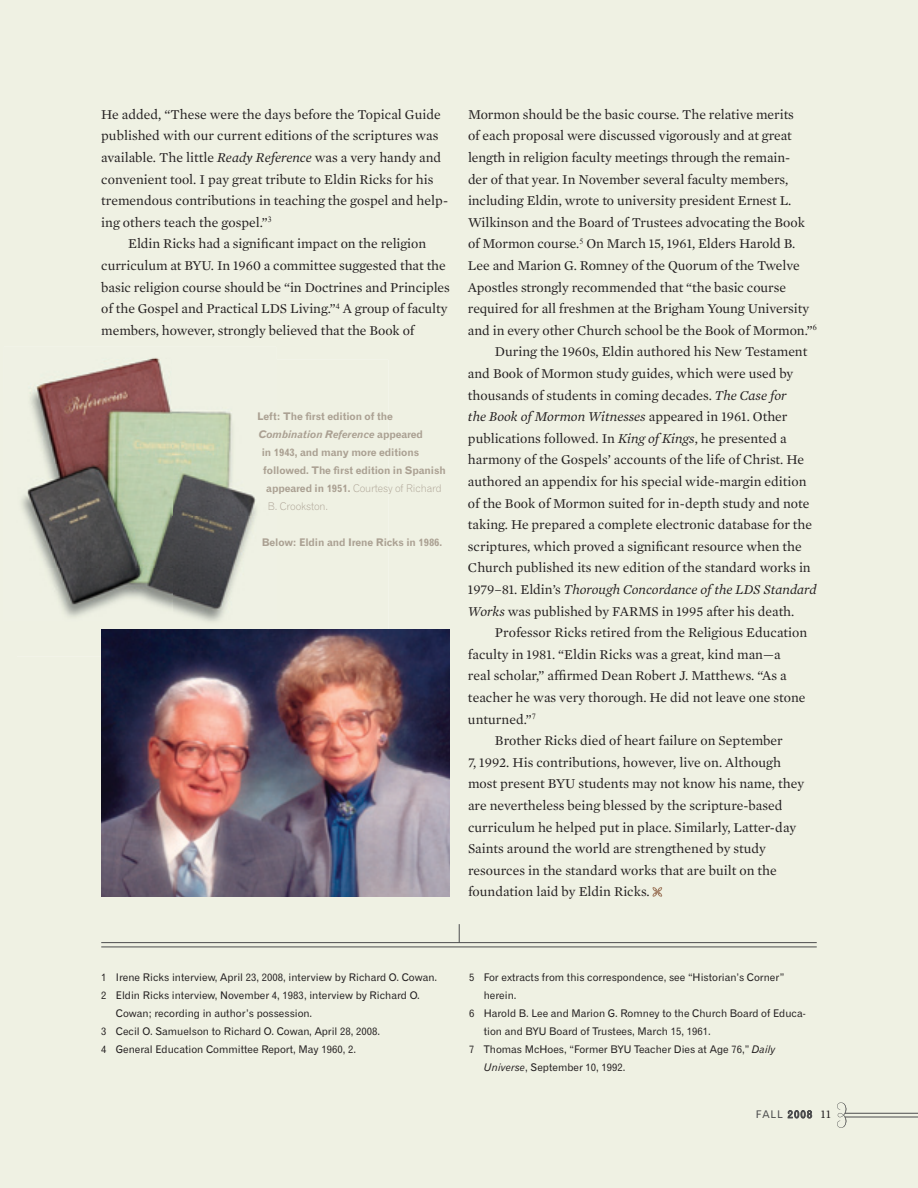
<style>
.page{position:relative;width:918px;height:1188px;background:#eff1e3}
.page>*{position:absolute;margin:0;border:0;box-sizing:border-box;transform-origin:0 0}
.t1{font:13.8px "Mercury Text G1";color:#231f20}
.t2{font:italic 13.8px "Mercury Text G1";color:#231f20}
.t3{font:10.5px "Gothic 720 BT Roman B";color:#231f20}
.t4{font:10.5px/18px "Gothic 720 BT Bold B";letter-spacing:-.01em;color:#aba193}
.t5{font:10.5px/18px "Gothic 720 BT Light B";letter-spacing:-.01em;color:#aba193}
.t6{font:10.5px "Gothic 720 BT Bold Italic B";letter-spacing:-.01em;color:#aba193}
.t7{font:10.5px "Gothic 720 BT Roman B";letter-spacing:.1em;color:#4b4c4d}
.s1{font-style:italic}
.s2{font-family:"Gothic 720 BT Bold B"}
.s3{font-style:normal}
.s4{font-family:"Gothic 720 BT Italic B"}
.s5{font-family:"Mercury Text G1";font-size:12px;color:#231f20}
</style>
<div class="page">
<svg style="left:788px;top:1110px;width:24px;height:8px"></svg>
<hr style="left:845px;top:1113px;width:73px;height:1px;background:#4b4c4d">
<hr style="left:845px;top:1117px;width:73px;height:1px;background:#4b4c4d">
<svg style="left:837px;top:1102px;width:10px;height:26px"></svg>
<svg style="left:652px;top:887px;width:10px;height:10px"></svg>
<hr style="left:101px;top:942px;width:716px;height:1px;background:#4b4c4d">
<hr style="left:101px;top:947px;width:716px;height:1px;background:#4b4c4d">
<svg style="left:459px;top:924px;width:1px;height:18px"></svg>
<div style="left:17px;top:360px;width:371px;height:296px;background:#eff1e3"></div>
<div style="left:4px;top:347px;width:272px;height:45px;background:#eff1e4"></div>
<div style="left:4px;top:392px;width:13px;height:229px;background:#eff1e4"></div>
<img style="left:17px;top:360px;width:259px;height:261px">
<img style="left:101px;top:629px;width:349px;height:268px">
<p class="t1" style="left:101px;top:106px;width:341px">He added, “These were the days before the Topical Guide</p>
<p class="t1" style="left:101px;top:128px;width:339px">published with our current editions of the scriptures was</p>
<p class="t1" style="left:101px;top:149px;width:342px">available. The little <span class="s1">Ready Reference</span> was a very handy and</p>
<p class="t1" style="left:101px;top:171px;width:334px">convenient tool. I pay great tribute to Eldin Ricks for his</p>
<p class="t1" style="left:101px;top:192px;width:348px">tremendous contributions in teaching the gospel and help-</p>
<p class="t1" style="left:101px;top:214px;width:172px">ing others teach the gospel.”<sup>3</sup></p>
<p class="t1" style="left:128px;top:236px;width:300px">Eldin Ricks had a significant impact on the religion</p>
<p class="t1" style="left:101px;top:257px;width:346px">curriculum at BYU. In 1960 a committee suggested that the</p>
<p class="t1" style="left:101px;top:279px;width:350px">basic religion course should be “in Doctrines and Principles</p>
<p class="t1" style="left:101px;top:300px;width:348px">of the Gospel and Practical LDS Living.”<sup>4</sup> A group of faculty</p>
<p class="t1" style="left:101px;top:322px;width:315px">members, however, strongly believed that the Book of</p>
<p class="t4" style="left:257px;top:407px;width:137px">Left: The first edition of the</p>
<p class="t6" style="left:259px;top:427px;width:166px">Combination Reference <span class="s2">appeared</span></p>
<p class="t4" style="left:262px;top:443px;width:186px">in 1943, and many more editions followed. The first edition in Spanish</p>
<p class="t5" style="left:266px;top:479px;width:177px"><span class="s2">appeared in 1951.</span> Courtesy of Richard<br>B. Crookston.</p>
<p class="t4" style="left:262px;top:533px;width:182px">Below: Eldin and Irene Ricks in 1986.</p>
<p class="t1" style="left:468px;top:106px;width:327px">Mormon should be the basic course. The relative merits</p>
<p class="t1" style="left:468px;top:128px;width:325px">of each proposal were discussed vigorously and at great</p>
<p class="t1" style="left:468px;top:149px;width:324px">length in religion faculty meetings through the remain-</p>
<p class="t1" style="left:468px;top:171px;width:322px">der of that year. In November several faculty members,</p>
<p class="t1" style="left:468px;top:192px;width:325px">including Eldin, wrote to university president Ernest L.</p>
<p class="t1" style="left:468px;top:214px;width:339px">Wilkinson and the Board of Trustees advocating the Book</p>
<p class="t1" style="left:468px;top:236px;width:329px">of Mormon course.<sup>5</sup> On March 15, 1961, Elders Harold B.</p>
<p class="t1" style="left:468px;top:257px;width:333px">Lee and Marion G. Romney of the Quorum of the Twelve</p>
<p class="t1" style="left:468px;top:279px;width:320px">Apostles strongly recommended that “the basic course</p>
<p class="t1" style="left:468px;top:300px;width:343px">required for all freshmen at the Brigham Young University</p>
<p class="t1" style="left:468px;top:322px;width:350px">and in every other Church school be the Book of Mormon.”<sup>6</sup></p>
<p class="t1" style="left:495px;top:344px;width:314px">During the 1960s, Eldin authored his New Testament</p>
<p class="t1" style="left:468px;top:365px;width:327px">and Book of Mormon study guides, which were used by</p>
<p class="t1" style="left:468px;top:387px;width:320px">thousands of students in coming decades. <span class="s1">The Case for</span></p>
<p class="t2" style="left:468px;top:408px;width:321px">the Book of Mormon Witnesses <span class="s3">appeared in 1961. Other</span></p>
<p class="t1" style="left:468px;top:430px;width:320px">publications followed. In <span class="s1">King of Kings</span>, he presented a</p>
<p class="t1" style="left:468px;top:452px;width:338px">harmony of the Gospels’ accounts of the life of Christ. He</p>
<p class="t1" style="left:468px;top:473px;width:340px">authored an appendix for his special wide-margin edition</p>
<p class="t1" style="left:468px;top:495px;width:343px">of the Book of Mormon suited for in-depth study and note</p>
<p class="t1" style="left:468px;top:516px;width:346px">taking. He prepared a complete electronic database for the</p>
<p class="t1" style="left:468px;top:538px;width:335px">scriptures, which proved a significant resource when the</p>
<p class="t1" style="left:468px;top:560px;width:344px">Church published its new edition of the standard works in</p>
<p class="t2" style="left:468px;top:581px;width:350px"><span class="s3">1979–81. Eldin’s</span> Thorough Concordance of the LDS Standard</p>
<p class="t1" style="left:468px;top:603px;width:328px"><span class="s1">Works</span> was published by FARMS in 1995 after his death.</p>
<p class="t1" style="left:495px;top:624px;width:314px">Professor Ricks retired from the Religious Education</p>
<p class="t1" style="left:468px;top:646px;width:314px">faculty in 1981. “Eldin Ricks was a great, kind man—a</p>
<p class="t1" style="left:468px;top:668px;width:320px">real scholar,” affirmed Dean Robert J. Matthews. “As a</p>
<p class="t1" style="left:468px;top:689px;width:339px">teacher he was very thorough. He did not leave one stone</p>
<p class="t1" style="left:468px;top:711px;width:69px">unturned.”<sup>7</sup></p>
<p class="t1" style="left:495px;top:733px;width:289px">Brother Ricks died of heart failure on September</p>
<p class="t1" style="left:468px;top:754px;width:314px">7, 1992. His contributions, however, live on. Although</p>
<p class="t1" style="left:468px;top:776px;width:338px">most present BYU students may not know his name, they</p>
<p class="t1" style="left:468px;top:797px;width:316px">are nevertheless being blessed by the scripture-based</p>
<p class="t1" style="left:468px;top:819px;width:330px">curriculum he helped put in place. Similarly, Latter-day</p>
<p class="t1" style="left:468px;top:840px;width:300px">Saints around the world are strengthened by study</p>
<p class="t1" style="left:468px;top:862px;width:310px">resources in the standard works that are built on the</p>
<p class="t1" style="left:468px;top:884px;width:183px">foundation laid by Eldin Ricks.</p>
<p class="t3" style="left:101px;top:971px;width:337px">1 Irene Ricks interview, April 23, 2008, interview by Richard O. Cowan.</p>
<p class="t3" style="left:101px;top:989px;width:320px">2 Eldin Ricks interview, November 4, 1983, interview by Richard O.</p>
<p class="t3" style="left:116px;top:1007px;width:198px">Cowan; recording in author’s possession.</p>
<p class="t3" style="left:101px;top:1025px;width:281px">3 Cecil O. Samuelson to Richard O. Cowan, April 28, 2008.</p>
<p class="t3" style="left:101px;top:1043px;width:256px">4 General Education Committee Report, May 1960, 2.</p>
<p class="t3" style="left:469px;top:971px;width:317px">5 For extracts from this correspondence, see “historian’s Corner”</p>
<p class="t3" style="left:484px;top:989px;width:34px">herein.</p>
<p class="t3" style="left:469px;top:1007px;width:338px">6 harold B. Lee and Marion G. Romney to the Church Board of Educa-</p>
<p class="t3" style="left:484px;top:1025px;width:229px">tion and BYU Board of Trustees, March 15, 1961.</p>
<p class="t3" style="left:469px;top:1043px;width:308px">7 Thomas Mchoes, “Former BYU Teacher Dies at Age 76,” <span class="s4">Daily</span></p>
<p class="t3" style="left:484px;top:1061px;width:143px"><span class="s4">Universe</span>, September 10, 1992.</p>
<p class="t7" style="left:756px;top:1108px;width:76px">FALL 2008 <span class="s5">11</span></p>
</div>
